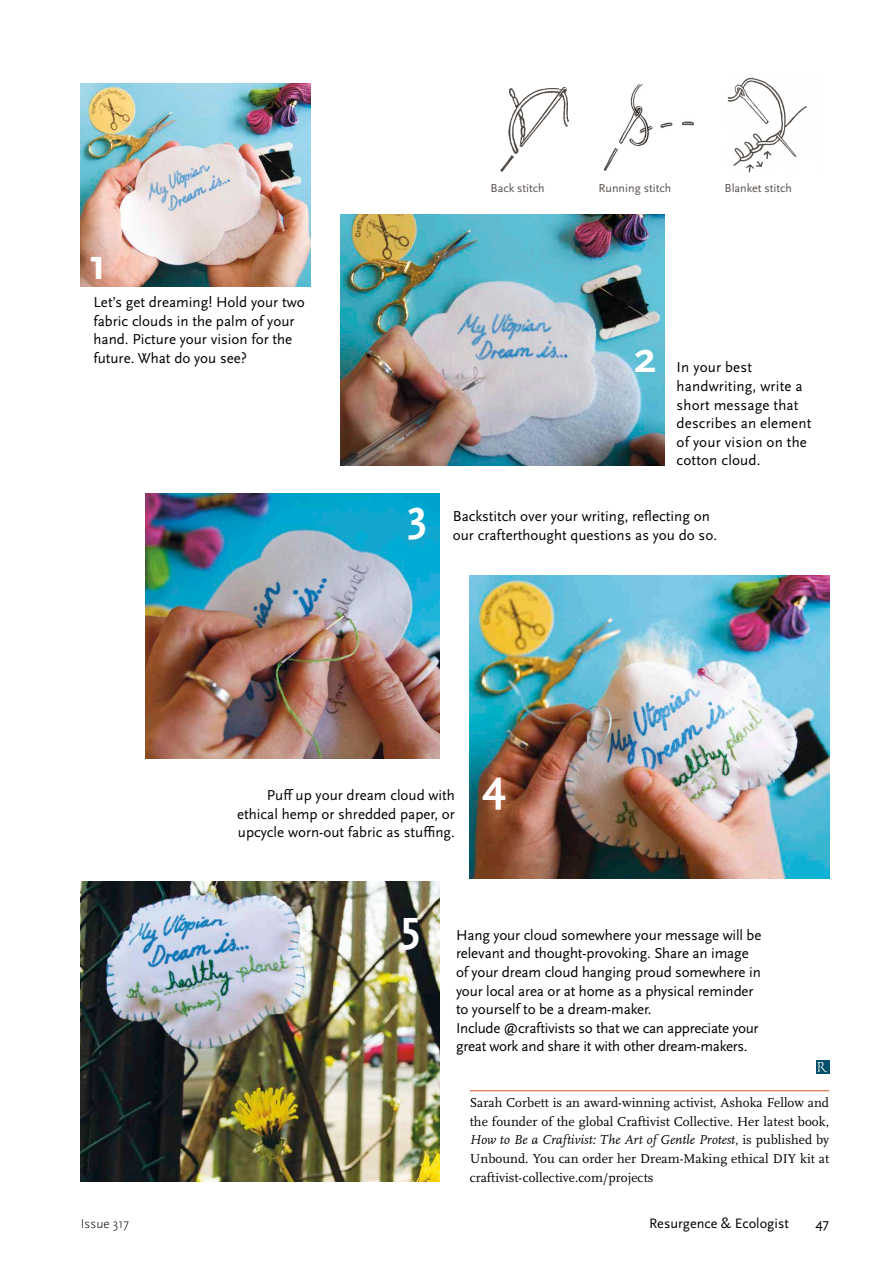
<style>
.page{position:relative;width:893px;height:1263px;background:#fff}
.page>*{position:absolute;margin:0;border:0;box-sizing:border-box;transform-origin:0 0}
.t1{font:700 45px "Scala Sans Pro";color:#fff}
.t2{font:15px/18.6px "Scala Sans Pro";color:#000}
.t3{font:14.25px "Scala Sans Pro";color:#000}
.t4{font:13.5px/18.6px "Scala Pro";color:#000;text-align:justify}
.t5{font:300 13.5px "Scala Sans Pro";color:#000}
.t6{font:12px "Scala Sans Pro";color:#57514d}
.s1{font-style:italic}
</style>
<div class="page">
<img style="left:81px;top:84px;width:229px;height:203px">
<img style="left:340px;top:214px;width:324px;height:251px">
<img style="left:470px;top:575px;width:359px;height:304px">
<img style="left:146px;top:493px;width:294px;height:266px">
<img style="left:81px;top:882px;width:359px;height:299px">
<img style="left:500px;top:77px;width:307px;height:96px">
<hr style="left:470px;top:1090px;width:359px;height:1px;background:#ce5121">
<svg style="left:816px;top:1060px;width:13px;height:13px"></svg>
<svg style="left:818px;top:1062px;width:9px;height:9px"></svg>
<h1 class="t1" style="left:89px;top:239px;width:19px">1</h1>
<p class="t2" style="left:94px;top:293px;width:213px">Let’s get dreaming! Hold your two fabric clouds in the palm of your hand. Picture your vision for the future. What do you see?</p>
<p class="t6" style="left:491px;top:181px;width:56px">Back stitch</p>
<p class="t6" style="left:599px;top:181px;width:74px">Running stitch</p>
<p class="t6" style="left:725px;top:181px;width:69px">Blanket stitch</p>
<h1 class="t1" style="left:408px;top:490px;width:21px">3</h1>
<h1 class="t1" style="left:634px;top:332px;width:24px">2</h1>
<p class="t2" style="left:677px;top:358px;width:136px">In your best handwriting, write a short message that describes an element of your vision on the cotton cloud.</p>
<p class="t2" style="left:453px;top:507px;width:266px">Backstitch over your writing, reflecting on our crafterthought questions as you do so.</p>
<p class="t2" style="left:267px;top:786px;width:190px">Puff up your dream cloud with</p>
<h1 class="t1" style="left:483px;top:760px;width:25px">4</h1>
<p class="t2" style="left:237px;top:805px;width:219px">ethical hemp or shredded paper, or upcycle worn-out fabric as stuffing.</p>
<h1 class="t1" style="left:401px;top:899px;width:20px">5</h1>
<p class="t2" style="left:456px;top:925px;width:307px">Hang your cloud somewhere your message will be relevant and thought-provoking. Share an image of your dream cloud hanging proud somewhere in your local area or at home as a physical reminder to yourself to be a dream-maker.<br>Include @craftivists so that we can appreciate your great work and share it with other dream-makers.</p>
<p class="t4" style="left:470px;top:1093px;width:361px">Sarah Corbett is an award-winning activist, Ashoka Fellow and the founder of the global Craftivist Collective. Her latest book, <span class="s1">How to Be a Craftivist: The Art of Gentle Protest</span>, is published by Unbound. You can order her Dream-Making ethical DIY kit at craftivist-collective.com/projects</p>
<p class="t5" style="left:81px;top:1216px;width:50px">Issue 317</p>
<p class="t3" style="left:649px;top:1215px;width:141px">Resurgence &amp; Ecologist</p>
<p class="t3" style="left:815px;top:1215px;width:15px">47</p>
</div>
